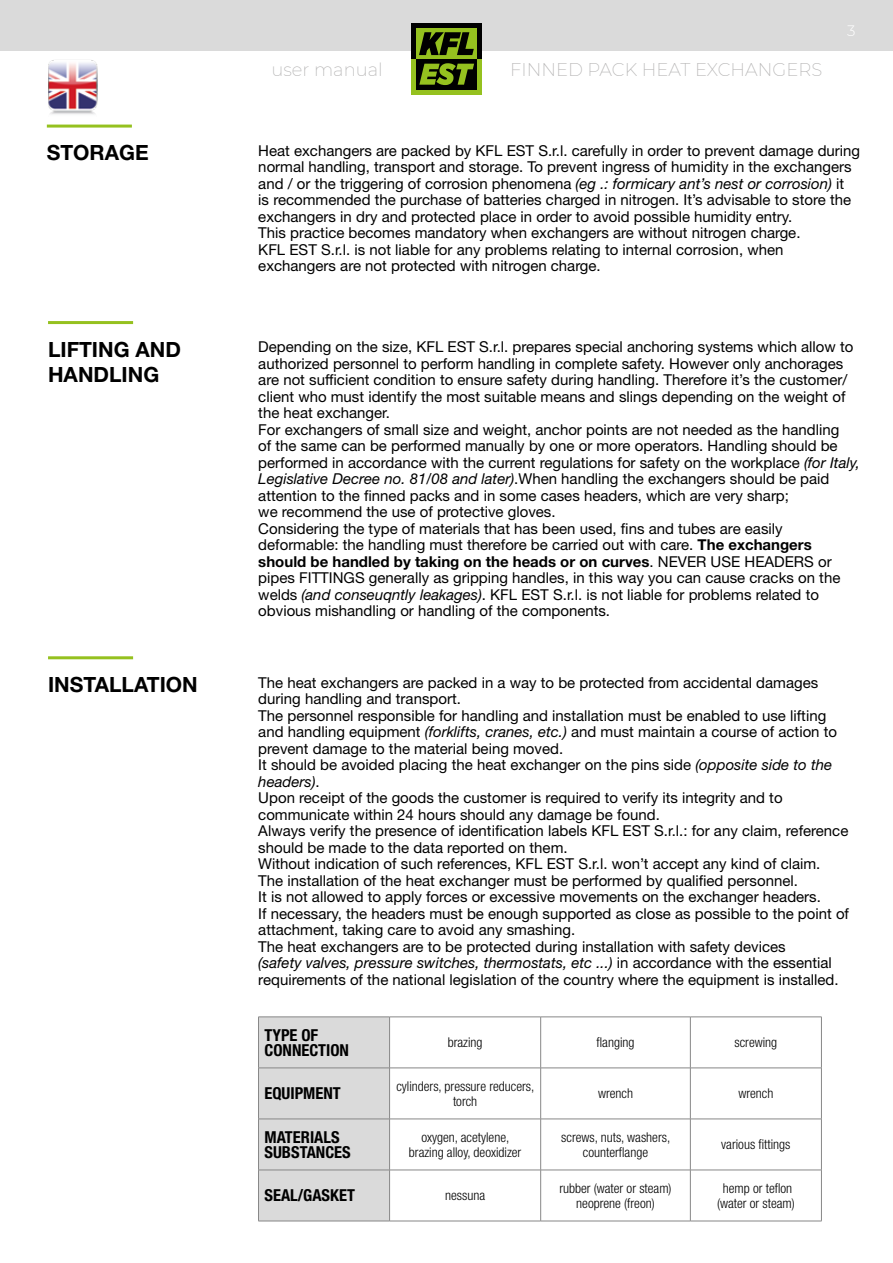
<style>
.page{position:relative;width:893px;height:1263px;background:#fff}
.page>*{position:absolute;margin:0;border:0;box-sizing:border-box;transform-origin:0 0}
.t1{font:700 21px/25.5px "Helvetica Neue LT Std";color:#000}
.t2{font:200 18px "Montserrat";color:#b3b2b2}
.t3{font:700 condensed 16.5px/15px "Helvetica Neue LT Std";color:#000}
.t4{font:15px/16.5px "Helvetica Neue LT Std";color:#000}
.t5{font:300 15px "Montserrat";color:#fff}
.t6{font:300 condensed 13.5px/15px "Helvetica Neue LT Std";color:#000;text-align:center}
.s1{font-style:italic}
.s2{font-weight:700}
</style>
<div class="page">
<div style="left:0;top:0;width:893px;height:51px;background:#dadada"></div>
<img style="left:48px;top:60px;width:49px;height:55px">
<div style="left:411px;top:59px;width:71px;height:35px;background:#95c11f"></div>
<div style="left:411px;top:23px;width:71px;height:36px;background:#000"></div>
<div style="left:416px;top:28px;width:61px;height:31px;background:#95c11f"></div>
<div style="left:416px;top:59px;width:61px;height:31px;background:#000"></div>
<svg style="left:419px;top:32px;width:55px;height:23px"></svg>
<svg style="left:419px;top:63px;width:55px;height:22px"></svg>
<hr style="left:47px;top:125px;width:85px;height:3px;background:#95c11f">
<hr style="left:48px;top:321px;width:85px;height:3px;background:#95c11f">
<hr style="left:48px;top:656px;width:85px;height:3px;background:#95c11f">
<div style="left:259px;top:1017px;width:130px;height:204px;background:#dadada"></div>
<hr style="left:258px;top:1016px;width:132px;height:1px;background:#878787">
<hr style="left:258px;top:1017px;width:1px;height:51px;background:#878787">
<hr style="left:390px;top:1016px;width:151px;height:1px;background:#878787">
<hr style="left:389px;top:1017px;width:1px;height:51px;background:#878787">
<hr style="left:541px;top:1016px;width:149px;height:1px;background:#878787">
<hr style="left:540px;top:1017px;width:1px;height:51px;background:#878787">
<hr style="left:690px;top:1016px;width:132px;height:1px;background:#878787">
<hr style="left:690px;top:1017px;width:1px;height:51px;background:#878787">
<hr style="left:821px;top:1017px;width:1px;height:51px;background:#878787">
<hr style="left:258px;top:1068px;width:132px;height:1px;background:#878787">
<hr style="left:258px;top:1068px;width:1px;height:51px;background:#878787">
<hr style="left:390px;top:1068px;width:151px;height:1px;background:#878787">
<hr style="left:389px;top:1068px;width:1px;height:51px;background:#878787">
<hr style="left:541px;top:1068px;width:149px;height:1px;background:#878787">
<hr style="left:540px;top:1068px;width:1px;height:51px;background:#878787">
<hr style="left:690px;top:1068px;width:132px;height:1px;background:#878787">
<hr style="left:690px;top:1068px;width:1px;height:51px;background:#878787">
<hr style="left:821px;top:1068px;width:1px;height:51px;background:#878787">
<hr style="left:258px;top:1119px;width:132px;height:1px;background:#878787">
<hr style="left:258px;top:1119px;width:1px;height:51px;background:#878787">
<hr style="left:390px;top:1119px;width:151px;height:1px;background:#878787">
<hr style="left:389px;top:1119px;width:1px;height:51px;background:#878787">
<hr style="left:541px;top:1119px;width:149px;height:1px;background:#878787">
<hr style="left:540px;top:1119px;width:1px;height:51px;background:#878787">
<hr style="left:690px;top:1119px;width:132px;height:1px;background:#878787">
<hr style="left:690px;top:1119px;width:1px;height:51px;background:#878787">
<hr style="left:821px;top:1119px;width:1px;height:51px;background:#878787">
<hr style="left:258px;top:1170px;width:132px;height:1px;background:#878787">
<hr style="left:258px;top:1170px;width:1px;height:51px;background:#878787">
<hr style="left:390px;top:1170px;width:151px;height:1px;background:#878787">
<hr style="left:389px;top:1170px;width:1px;height:51px;background:#878787">
<hr style="left:541px;top:1170px;width:149px;height:1px;background:#878787">
<hr style="left:540px;top:1170px;width:1px;height:51px;background:#878787">
<hr style="left:690px;top:1170px;width:132px;height:1px;background:#878787">
<hr style="left:690px;top:1170px;width:1px;height:51px;background:#878787">
<hr style="left:821px;top:1170px;width:1px;height:51px;background:#878787">
<hr style="left:258px;top:1221px;width:132px;height:1px;background:#878787">
<hr style="left:390px;top:1221px;width:151px;height:1px;background:#878787">
<hr style="left:541px;top:1221px;width:149px;height:1px;background:#878787">
<hr style="left:690px;top:1221px;width:132px;height:1px;background:#878787">
<p class="t2" style="left:271px;top:57px;width:113px">user manual</p>
<p class="t2" style="left:510px;top:57px;width:313px">FINNED PACK HEAT EXCHANGERS</p>
<p class="t5" style="left:847px;top:20px;width:10px">3</p>
<h1 class="t1" style="left:47px;top:139px;width:103px">STORAGE</h1>
<p class="t4" style="left:258px;top:142px;width:603px">Heat exchangers are packed by KFL EST S.r.l. carefully in order to prevent damage during normal handling, transport and storage. To prevent ingress of humidity in the exchangers and / or the triggering of corrosion phenomena <span class="s1">(eg .: formicary ant’s nest or corrosion)</span> it<br>is recommended the purchase of batteries charged in nitrogen. It’s advisable to store the exchangers in dry and protected place in order to avoid possible humidity entry.<br>This practice becomes mandatory when exchangers are without nitrogen charge.<br>KFL EST S.r.l. is not liable for any problems relating to internal corrosion, when exchangers are not protected with nitrogen charge.</p>
<h1 class="t1" style="left:48px;top:336px;width:134px">LIFTING AND<br>HANDLING</h1>
<p class="t4" style="left:258px;top:339px;width:603px">Depending on the size, KFL EST S.r.l. prepares special anchoring systems which allow to authorized personnel to perform handling in complete safety. However only anchorages are not sufficient condition to ensure safety during handling. Therefore it’s the customer/ client who must identify the most suitable means and slings depending on the weight of the heat exchanger.<br>For exchangers of small size and weight, anchor points are not needed as the handling<br>of the same can be performed manually by one or more operators. Handling should be performed in accordance with the current regulations for safety on the workplace <span class="s1">(for Italy, Legislative Decree no. 81/08 and later)</span>.When handling the exchangers should be paid attention to the finned packs and in some cases headers, which are very sharp;<br>we recommend the use of protective gloves.<br>Considering the type of materials that has been used, fins and tubes are easily deformable: the handling must therefore be carried out with care. <span class="s2">The exchangers should be handled by taking on the heads or on curves</span>. NEVER USE HEADERS or pipes FITTINGS generally as gripping handles, in this way you can cause cracks on the welds <span class="s1">(and conseuqntly leakages)</span>. KFL EST S.r.l. is not liable for problems related to obvious mishandling or handling of the components.</p>
<h1 class="t1" style="left:48px;top:671px;width:151px">INSTALLATION</h1>
<p class="t4" style="left:258px;top:674px;width:592px">The heat exchangers are packed in a way to be protected from accidental damages during handling and transport.<br>The personnel responsible for handling and installation must be enabled to use lifting and handling equipment <span class="s1">(forklifts, cranes, etc.)</span> and must maintain a course of action to prevent damage to the material being moved.<br>It should be avoided placing the heat exchanger on the pins side <span class="s1">(opposite side to the headers)</span>.<br>Upon receipt of the goods the customer is required to verify its integrity and to communicate within 24 hours should any damage be found.<br>Always verify the presence of identification labels KFL EST S.r.l.: for any claim, reference should be made to the data reported on them.<br>Without indication of such references, KFL EST S.r.l. won’t accept any kind of claim.<br>The installation of the heat exchanger must be performed by qualified personnel.<br>It is not allowed to apply forces or excessive movements on the exchanger headers.<br>If necessary, the headers must be enough supported as close as possible to the point of attachment, taking care to avoid any smashing.<br>The heat exchangers are to be protected during installation with safety devices<br><span class="s1">(safety valves, pressure switches, thermostats, etc ...)</span> in accordance with the essential requirements of the national legislation of the country where the equipment is installed.</p>
<p class="t3" style="left:264px;top:1027px;width:86px">TYPE OF<br>CONNECTION</p>
<p class="t6" style="left:448px;top:1035px;width:36px">brazing</p>
<p class="t6" style="left:596px;top:1035px;width:39px">flanging</p>
<p class="t6" style="left:734px;top:1035px;width:44px">screwing</p>
<p class="t3" style="left:264px;top:1086px;width:78px">EQUIPMENT</p>
<p class="t6" style="left:396px;top:1078px;width:139px">cylinders, pressure reducers, torch</p>
<p class="t6" style="left:598px;top:1086px;width:36px">wrench</p>
<p class="t6" style="left:738px;top:1086px;width:36px">wrench</p>
<p class="t3" style="left:264px;top:1129px;width:88px">MATERIALS<br>SUBSTANCES</p>
<p class="t6" style="left:409px;top:1129px;width:114px">oxygen, acetylene, brazing alloy, deoxidizer</p>
<p class="t6" style="left:561px;top:1129px;width:110px">screws, nuts, washers, counterflange</p>
<p class="t6" style="left:721px;top:1137px;width:71px">various fittings</p>
<p class="t3" style="left:264px;top:1188px;width:92px">SEAL/GASKET</p>
<p class="t6" style="left:445px;top:1188px;width:41px">nessuna</p>
<p class="t6" style="left:559px;top:1180px;width:114px">rubber (water or steam) neoprene (freon)</p>
<p class="t6" style="left:717px;top:1180px;width:79px">hemp or teflon (water or steam)</p>
</div>
